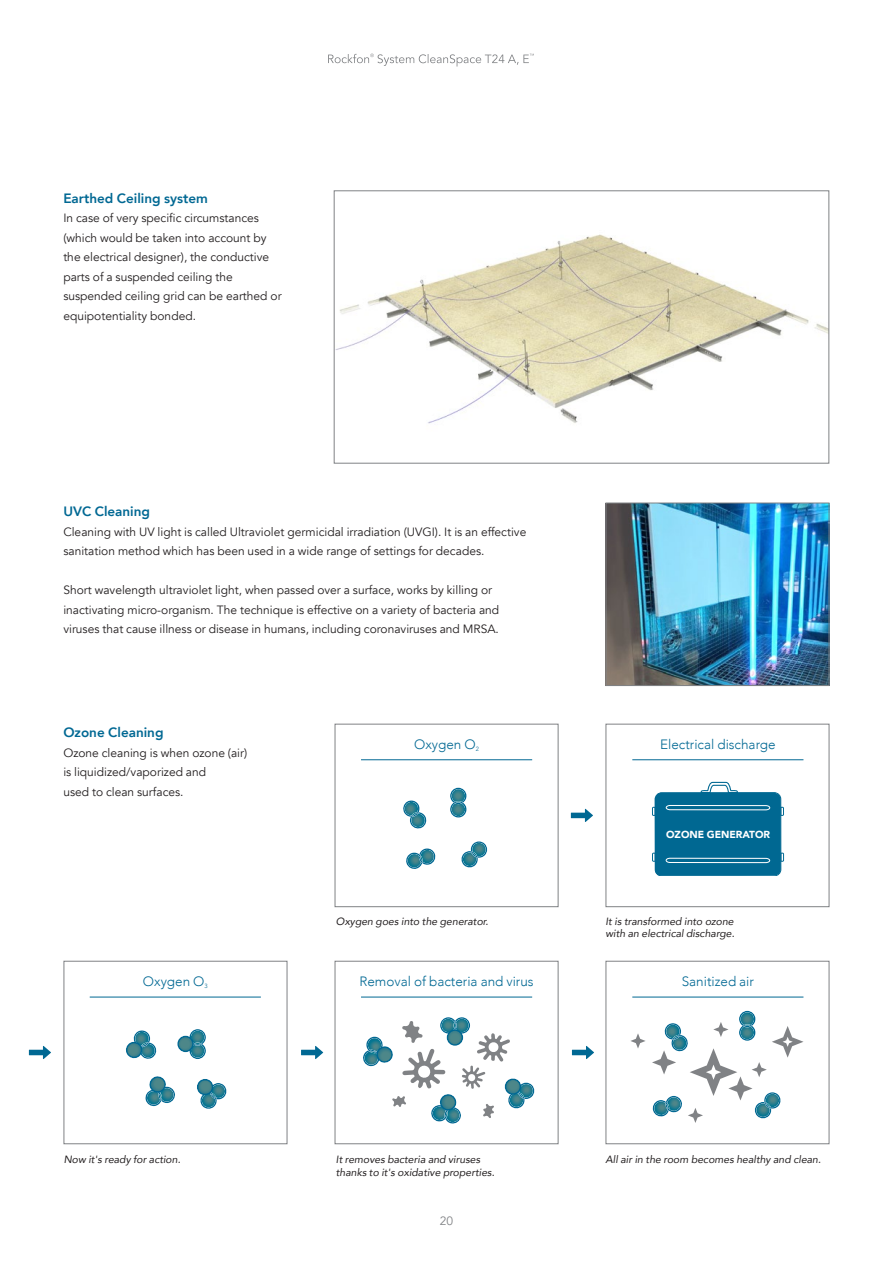
<style>
.page{position:relative;width:893px;height:1263px;background:#fff}
.page>*{position:absolute;margin:0;border:0;box-sizing:border-box;transform-origin:0 0}
.t1{font:300 13.5px "Avenir";color:#006893}
.t2{font:800 13.5px "Avenir";color:#006893}
.t3{font:12px/19.5px "Avenir";color:#231f20}
.t4{font:12px "Avenir";color:#808285}
.t5{font:italic 10.5px/12.6px "Avenir";color:#231f20}
.t6{font:900 10.2px "Avenir";color:#fff}
</style>
<div class="page">
<svg style="left:328px;top:54px;width:206px;height:13px"></svg>
<img style="left:336px;top:234px;width:491px;height:190px">
<div style="left:334px;top:191px;width:495px;height:272px;border:1px solid #808285"></div>
<img style="left:608px;top:505px;width:219px;height:179px">
<div style="left:606px;top:503px;width:223px;height:183px;border:1px solid #808285"></div>
<div style="left:606px;top:961px;width:223px;height:183px;border:1px solid #808285"></div>
<svg style="left:739px;top:1010px;width:17px;height:8px"></svg>
<svg style="left:630px;top:1018px;width:173px;height:105px"></svg>
<svg style="left:572px;top:1046px;width:22px;height:13px"></svg>
<div style="left:335px;top:961px;width:223px;height:183px;border:1px solid #808285"></div>
<svg style="left:443px;top:1017px;width:24px;height:2px"></svg>
<svg style="left:363px;top:1019px;width:172px;height:105px"></svg>
<svg style="left:301px;top:1046px;width:22px;height:13px"></svg>
<div style="left:64px;top:961px;width:223px;height:183px;border:1px solid #808285"></div>
<svg style="left:190px;top:1029px;width:16px;height:30px"></svg>
<svg style="left:177px;top:1034px;width:17px;height:20px"></svg>
<svg style="left:197px;top:1079px;width:30px;height:30px"></svg>
<svg style="left:145px;top:1076px;width:30px;height:31px"></svg>
<svg style="left:125px;top:1030px;width:32px;height:29px"></svg>
<svg style="left:29px;top:1046px;width:22px;height:13px"></svg>
<div style="left:335px;top:724px;width:223px;height:183px;border:1px solid #808285"></div>
<svg style="left:403px;top:800px;width:24px;height:29px"></svg>
<svg style="left:450px;top:787px;width:17px;height:31px"></svg>
<svg style="left:406px;top:848px;width:30px;height:21px"></svg>
<svg style="left:461px;top:841px;width:27px;height:27px"></svg>
<div style="left:606px;top:724px;width:223px;height:183px;border:1px solid #808285"></div>
<svg style="left:652px;top:782px;width:132px;height:94px;background:#2b81a4"></svg>
<svg style="left:571px;top:809px;width:22px;height:13px"></svg>
<hr style="left:361px;top:997px;width:171px;height:1px;background:#006893">
<hr style="left:361px;top:759px;width:171px;height:1px;background:#006893">
<hr style="left:632px;top:997px;width:171px;height:1px;background:#006893">
<hr style="left:632px;top:759px;width:171px;height:1px;background:#006893">
<hr style="left:90px;top:997px;width:171px;height:1px;background:#006893">
<p class="t2" style="left:63px;top:188px;width:146px">Earthed Ceiling system</p>
<p class="t3" style="left:63px;top:209px;width:220px">In case of very specific circumstances (which would be taken into account by the electrical designer), the conductive parts of a suspended ceiling the suspended ceiling grid can be earthed or equipotentiality bonded.</p>
<p class="t2" style="left:63px;top:501px;width:88px">UVC Cleaning</p>
<p class="t3" style="left:63px;top:522px;width:465px">Cleaning with UV light is called Ultraviolet germicidal irradiation (UVGI). It is an effective sanitation method which has been used in a wide range of settings for decades.</p>
<p class="t3" style="left:63px;top:581px;width:437px">Short wavelength ultraviolet light, when passed over a surface, works by killing or inactivating micro-organism. The technique is effective on a variety of bacteria and viruses that cause illness or disease in humans, including coronaviruses and MRSA.</p>
<p class="t2" style="left:63px;top:722px;width:102px">Ozone Cleaning</p>
<p class="t3" style="left:63px;top:743px;width:185px">Ozone cleaning is when ozone (air) is liquidized/vaporized and<br>used to clean surfaces.</p>
<p class="t1" style="left:143px;top:973px;width:66px">Oxygen O<sub>3</sub></p>
<p class="t1" style="left:414px;top:736px;width:66px">Oxygen O<sub>2</sub></p>
<p class="t5" style="left:336px;top:915px;width:154px">Oxygen goes into the generator.</p>
<p class="t1" style="left:359px;top:973px;width:176px">Removal of bacteria and virus</p>
<p class="t1" style="left:660px;top:736px;width:117px">Electrical discharge</p>
<p class="t6" style="left:666px;top:825px;width:106px">OZONE GENERATOR</p>
<p class="t5" style="left:605px;top:915px;width:131px">It is transformed into ozone with an electrical discharge.</p>
<p class="t1" style="left:682px;top:973px;width:74px">Sanitized air</p>
<p class="t5" style="left:64px;top:1153px;width:118px">Now it's ready for action.</p>
<p class="t5" style="left:336px;top:1153px;width:146px">It removes bacteria and viruses</p>
<p class="t5" style="left:605px;top:1153px;width:217px">All air in the room becomes healthy and clean.</p>
<p class="t5" style="left:336px;top:1165px;width:160px">thanks to it's oxidative properties.</p>
<p class="t4" style="left:440px;top:1213px;width:15px">20</p>
<p class="t4" style="left:446px;top:1213px;width:8px">3</p>
</div>
